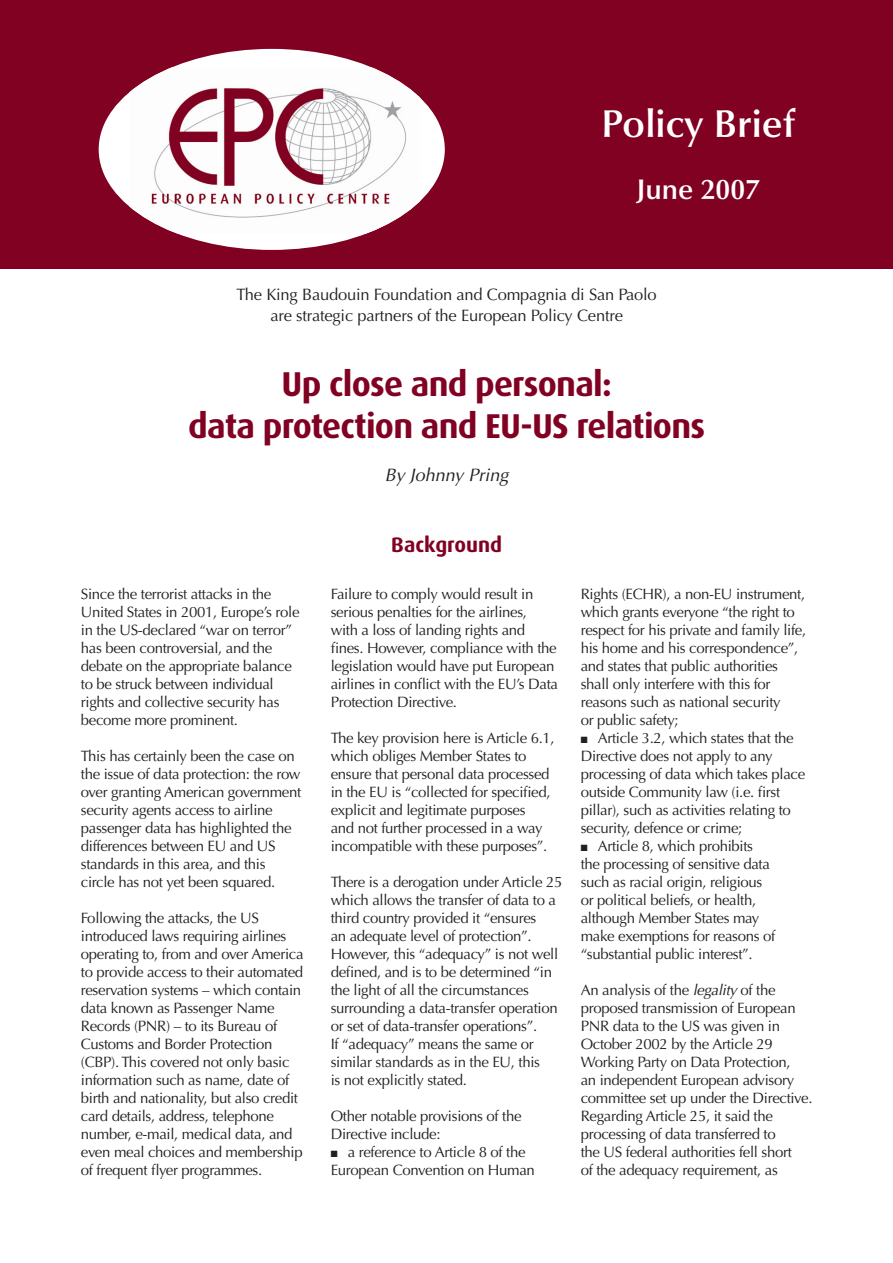
<style>
.page{position:relative;width:893px;height:1263px;background:#fff}
.page>*{position:absolute;margin:0;border:0;box-sizing:border-box;transform-origin:0 0}
.t1{font:600 39px "Optima";color:#fff}
.t2{font:700 34.5px/42px "Dax";letter-spacing:-.025em;color:#810123;text-align:center}
.t3{font:600 28.5px "Optima";color:#fff}
.t4{font:700 21px "Dax";color:#810123}
.t5{font:italic 18px "Optima";color:#231f20}
.t6{font:16.5px/20.2px "Optima";letter-spacing:-.01em;color:#231f20;text-align:center}
.t7{font:15px/18px "Optima";letter-spacing:-.02em;color:#231f20}
.s1{font-style:italic}
</style>
<div class="page">
<div style="left:0;top:0;width:892px;height:268px;background:#810123"></div>
<div style="left:99px;top:49px;width:346px;height:201px;background:#fff;border-radius:50%"></div>
<img style="left:129px;top:68px;width:290px;height:166px">
<h1 class="t1" style="left:601px;top:108px;width:195px">Policy Brief</h1>
<h3 class="t3" style="left:636px;top:177px;width:125px">June 2007</h3>
<p class="t6" style="left:237px;top:286px;width:421px">The King Baudouin Foundation and Compagnia di San Paolo are strategic partners of the European Policy Centre</p>
<h2 class="t2" style="left:188px;top:366px;width:518px">Up close and personal:<br>data protection and EU-US relations</h2>
<p class="t5" style="left:385px;top:468px;width:129px">By Johnny Pring</p>
<p class="t7" style="left:81px;top:586px;width:220px">Since the terrorist attacks in the<br>United States in 2001, Europe’s role in the US-declared “war on terror” has been controversial, and the debate on the appropriate balance to be struck between individual rights and collective security has become more prominent.</p>
<p class="t7" style="left:81px;top:748px;width:222px">This has certainly been the case on the issue of data protection: the row over granting American government security agents access to airline passenger data has highlighted the differences between EU and US standards in this area, and this circle has not yet been squared.</p>
<p class="t7" style="left:81px;top:910px;width:224px">Following the attacks, the US introduced laws requiring airlines operating to, from and over America to provide access to their automated reservation systems – which contain data known as Passenger Name Records (PNR) – to its Bureau of Customs and Border Protection (CBP). This covered not only basic information such as name, date of birth and nationality, but also credit card details, address, telephone number, e-mail, medical data, and even meal choices and membership of frequent flyer programmes.</p>
<h3 class="t4" style="left:391px;top:535px;width:112px">Background</h3>
<p class="t7" style="left:331px;top:586px;width:229px">Failure to comply would result in serious penalties for the airlines, with a loss of landing rights and fines. However, compliance with the legislation would have put European airlines in conflict with the EU’s Data Protection Directive.</p>
<p class="t7" style="left:331px;top:730px;width:225px">The key provision here is Article 6.1, which obliges Member States to ensure that personal data processed in the EU is “collected for specified, explicit and legitimate purposes<br>and not further processed in a way incompatible with these purposes”.</p>
<p class="t7" style="left:331px;top:874px;width:233px">There is a derogation under Article 25 which allows the transfer of data to a third country provided it “ensures<br>an adequate level of protection”.<br>However, this “adequacy” is not well defined, and is to be determined “in the light of all the circumstances surrounding a data-transfer operation or set of data-transfer operations”.<br>If “adequacy” means the same or similar standards as in the EU, this<br>is not explicitly stated.</p>
<p class="t7" style="left:331px;top:1108px;width:192px">Other notable provisions of the<br>Directive include:</p>
<p class="t7" style="left:331px;top:1144px;width:206px">■ a reference to Article 8 of the<br>European Convention on Human</p>
<p class="t7" style="left:580px;top:586px;width:227px">Rights (ECHR), a non-EU instrument, which grants everyone “the right to respect for his private and family life, his home and his correspondence”, and states that public authorities shall only interfere with this for reasons such as national security<br>or public safety;</p>
<p class="t7" style="left:580px;top:730px;width:226px">■ Article 3.2, which states that the Directive does not apply to any processing of data which takes place outside Community law (i.e. first pillar), such as activities relating to security, defence or crime;</p>
<p class="t7" style="left:580px;top:838px;width:196px">■ Article 8, which prohibits the processing of sensitive data such as racial origin, religious or political beliefs, or health, although Member States may make exemptions for reasons of “substantial public interest”.</p>
<p class="t7" style="left:580px;top:982px;width:233px">An analysis of the <span class="s1">legality</span>of the proposed transmission of European PNR data to the US was given in October 2002 by the Article 29<br>Working Party on Data Protection,<br>an independent European advisory committee set up under the Directive.<br>Regarding Article 25, it said the processing of data transferred to<br>the US federal authorities fell short<br>of the adequacy requirement, as</p>
</div>
